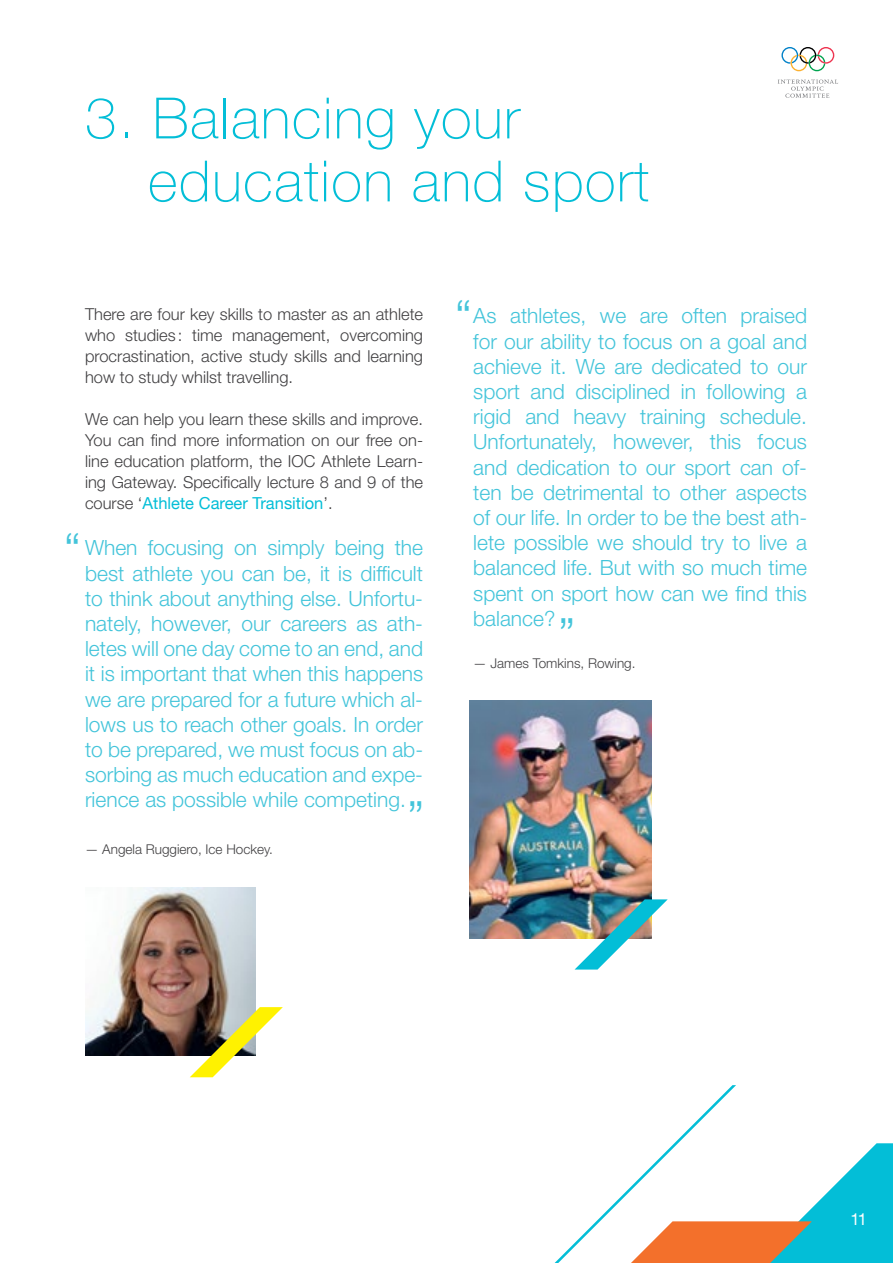
<style>
.page{position:relative;width:893px;height:1263px;background:#fff}
.page>*{position:absolute;margin:0;border:0;box-sizing:border-box;transform-origin:0 0}
.t1{font:100 57px/63px "Helvetica Neue LT Std";letter-spacing:.025em;color:#03bed7}
.t2{font:300 45px "Helvetica Neue LT Std";color:#43c4da}
.t3{font:300 21px/25.2px "Helvetica Neue LT Std";color:#43c4da;text-align:justify}
.t4{font:300 16.5px/21px "Helvetica Neue LT Std";color:#414042;text-align:justify}
.t5{font:16.5px "Helvetica Neue";color:#03bed7}
.t6{font:16.5px "Helvetica Neue LT Std";color:#fff}
.t7{font:300 13.5px "Helvetica Neue LT Std";color:#414042}
.s1{font-family:"Helvetica Neue LT Std";font-weight:300;color:#414042}
</style>
<div class="page">
<img style="left:86px;top:888px;width:169px;height:167px">
<img style="left:470px;top:700px;width:181px;height:238px">
<svg style="left:190px;top:1007px;width:93px;height:70px"></svg>
<img style="left:575px;top:899px;width:93px;height:70px">
<svg style="left:736px;top:1143px;width:157px;height:120px"></svg>
<svg style="left:554px;top:1085px;width:182px;height:178px"></svg>
<svg style="left:781px;top:47px;width:53px;height:24px"></svg>
<svg style="left:778px;top:80px;width:60px;height:18px"></svg>
<h1 class="t1" style="left:148px;top:87px;width:502px;text-indent:-63px">3. Balancing your education and sport</h1>
<p class="t4" style="left:85px;top:303px;width:340px">There are four key skills to master as an athlete who studies : time management, overcoming procrastination, active study skills and learning how to study whilst travelling.</p>
<p class="t4" style="left:85px;top:408px;width:340px">We can help you learn these skills and improve.<br>You can find more information on our free on&shy;line education platform, the IOC Athlete Learn&shy;ing Gateway. Specifically lecture 8 and 9 of the</p>
<p class="t5" style="left:85px;top:491px;width:249px"><span class="s1">course ‘</span>Athlete Career Transition<span class="s1">’.</span></p>
<p class="t3" style="left:85px;top:535px;width:340px">When focusing on simply being the best athlete you can be, it is difficult to think about anything else. Unfortu&shy;nately, however, our careers as ath&shy;letes will one day come to an end, and it is important that when this happens we are prepared for a future which al&shy;lows us to reach other goals. In order to be prepared, we must focus on ab&shy;sorbing as much education and expe&shy;rience as possible while competing.</p>
<p class="t7" style="left:85px;top:840px;width:189px">— Angela Ruggiero, Ice Hockey.</p>
<h2 class="t2" style="left:64px;top:522px;width:18px">“</h2>
<h2 class="t2" style="left:424px;top:823px;width:18px;rotate:-180deg">“</h2>
<h2 class="t2" style="left:455px;top:288px;width:18px">“</h2>
<p class="t3" style="left:473px;top:303px;width:335px">As athletes, we are often praised for our ability to focus on a goal and achieve it. We are dedicated to our sport and disciplined in following a rigid and heavy training schedule.<br>Unfortunately, however, this focus and dedication to our sport can of&shy;ten be detrimental to other aspects of our life. In order to be the best ath&shy;lete possible we should try to live a balanced life. But with so much time spent on sport how can we find this balance?</p>
<p class="t7" style="left:473px;top:655px;width:164px">— James Tomkins, Rowing.</p>
<h2 class="t2" style="left:575px;top:640px;width:18px;rotate:-180deg">“</h2>
<p class="t6" style="left:850px;top:1209px;width:18px">11</p>
</div>
